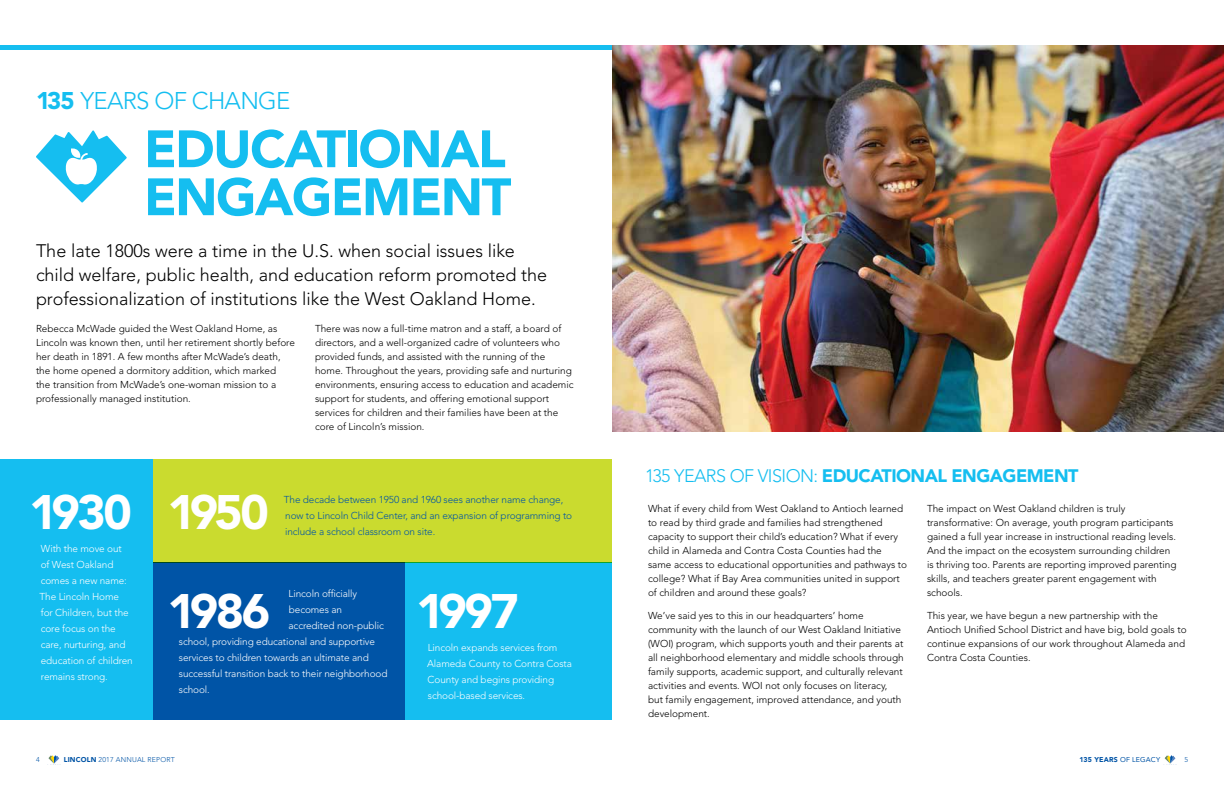
<style>
.page{position:relative;width:1224px;height:792px;background:#fff}
.page>*{position:absolute;margin:0;border:0;box-sizing:border-box;transform-origin:0 0}
.t1{font:900 52px/48px "Avenir";letter-spacing:-.03em;color:#15bef0}
.t2{font:900 48px "Avenir";letter-spacing:-.05em;color:#fff}
.t3{font:300 24px "Avenir";letter-spacing:-.03em;color:#15bef0}
.t4{font:300 18px/24px "Avenir";color:#000}
.t5{font:900 18px "Avenir";letter-spacing:-.03em;color:#15bef0}
.t6{font:300 10px/14px "Avenir";color:#000}
.t7{font:300 10px/16px "Avenir";letter-spacing:-.01em;color:#fff}
.t8{font:300 10px/16px "Avenir";letter-spacing:-.01em;color:#0054a6}
.t9{font:300 7px "Avenir";letter-spacing:.025em;color:#0054a6}
.t10{font:900 7px "Avenir";letter-spacing:.025em;color:#0054a6}
.s1{font-weight:900}
.s2{font-weight:300}
.s3{font-weight:400}
</style>
<div class="page">
<div style="left:0;top:45px;width:612px;height:5px;background:#15bef0"></div>
<svg style="left:36px;top:130px;width:91px;height:73px"></svg>
<svg style="left:1165px;top:755px;width:11px;height:9px"></svg>
<svg style="left:49px;top:755px;width:10px;height:9px"></svg>
<img style="left:612px;top:45px;width:612px;height:387px">
<div style="left:0;top:459px;width:153px;height:261px;background:#15bef0"></div>
<div style="left:153px;top:459px;width:459px;height:103px;background:#cadb2f"></div>
<div style="left:153px;top:562px;width:252px;height:158px;background:#0054a6"></div>
<div style="left:405px;top:562px;width:207px;height:158px;background:#15bef0"></div>
<h3 class="t3" style="left:36px;top:87px;width:256px"><span class="s1">135</span> YEARS OF CHANGE</h3>
<h1 class="t1" style="left:144px;top:125px;width:369px">EDUCATIONAL<br>ENGAGEMENT</h1>
<h3 class="t4" style="left:36px;top:238px;width:513px">The late 1800s were a time in the U.S. when social issues like child welfare, public health, and education reform promoted the professionalization of institutions like the West Oakland Home.</h3>
<p class="t6" style="left:36px;top:322px;width:261px">Rebecca McWade guided the West Oakland Home, as Lincoln was known then, until her retirement shortly before her death in 1891. A few months after McWade’s death, the home opened a dormitory addition, which marked<br>the transition from McWade’s one-woman mission to a professionally managed institution.</p>
<p class="t6" style="left:315px;top:322px;width:260px">There was now a full-time matron and a staff, a board of directors, and a well-organized cadre of volunteers who provided funds, and assisted with the running of the home. Throughout the years, providing safe and nurturing environments, ensuring access to education and academic support for students, and offering emotional support services for children and their families have been at the core of Lincoln’s mission.</p>
<h2 class="t2" style="left:29px;top:483px;width:241px">1930 1950</h2>
<p class="t8" style="left:284px;top:491px;width:290px">The decade between 1950 and 1960 sees another name change, now to Lincoln Child Center, and an expansion of programming to</p>
<p class="t8" style="left:285px;top:523px;width:152px">include a school classroom on site.</p>
<p class="t7" style="left:40px;top:541px;width:95px">With the move out<br>of West Oakland comes a new name:<br>The Lincoln Home for Children, but the core focus on the care, nurturing, and education of children remains strong.</p>
<p class="t7" style="left:289px;top:586px;width:70px">Lincoln officially</p>
<p class="t7" style="left:289px;top:602px;width:55px">becomes an</p>
<p class="t7" style="left:289px;top:618px;width:97px">accredited non-public</p>
<p class="t7" style="left:179px;top:634px;width:198px">school, providing educational and supportive</p>
<p class="t7" style="left:179px;top:650px;width:191px">services to children towards an ultimate and</p>
<p class="t7" style="left:179px;top:666px;width:210px">successful transition back to their neighborhood</p>
<p class="t7" style="left:179px;top:682px;width:32px">school.</p>
<h2 class="t2" style="left:167px;top:582px;width:104px">1986</h2>
<h2 class="t2" style="left:416px;top:582px;width:104px">1997</h2>
<p class="t7" style="left:427px;top:640px;width:146px">Lincoln expands services from<br>Alameda County to Contra Costa<br>County and begins providing school-based services.</p>
<h3 class="t5" style="left:645px;top:465px;width:435px"><span class="s2">135 YEARS OF VISION:</span> EDUCATIONAL ENGAGEMENT</h3>
<p class="t6" style="left:648px;top:501px;width:261px">What if every child from West Oakland to Antioch learned to read by third grade and families had strengthened capacity to support their child’s education? What if every child in Alameda and Contra Costa Counties had the same access to educational opportunities and pathways to college? What if Bay Area communities united in support of children and around these goals?</p>
<p class="t6" style="left:648px;top:608px;width:257px">We’ve said yes to this in our headquarters’ home community with the launch of our West Oakland Initiative (WOI) program, which supports youth and their parents at all neighborhood elementary and middle schools through family supports, academic support, and culturally relevant activities and events. WOI not only focuses on literacy, but family engagement, improved attendance, and youth development.</p>
<p class="t6" style="left:927px;top:501px;width:251px">The impact on West Oakland children is truly transformative: On average, youth program participants gained a full year increase in instructional reading levels.<br>And the impact on the ecosystem surrounding children is thriving too. Parents are reporting improved parenting skills, and teachers greater parent engagement with schools.</p>
<p class="t6" style="left:927px;top:608px;width:261px">This year, we have begun a new partnership with the Antioch Unified School District and have big, bold goals to continue expansions of our work throughout Alameda and Contra Costa Counties.</p>
<p class="t9" style="left:36px;top:755px;width:5px">4</p>
<p class="t9" style="left:64px;top:755px;width:113px"><span class="s1">LINCOLN</span> 2017 ANNUAL REPORT</p>
<p class="t10" style="left:1080px;top:755px;width:82px">135 YEARS <span class="s3">OF LEGACY</span></p>
<p class="t9" style="left:1184px;top:755px;width:5px">5</p>
</div>
